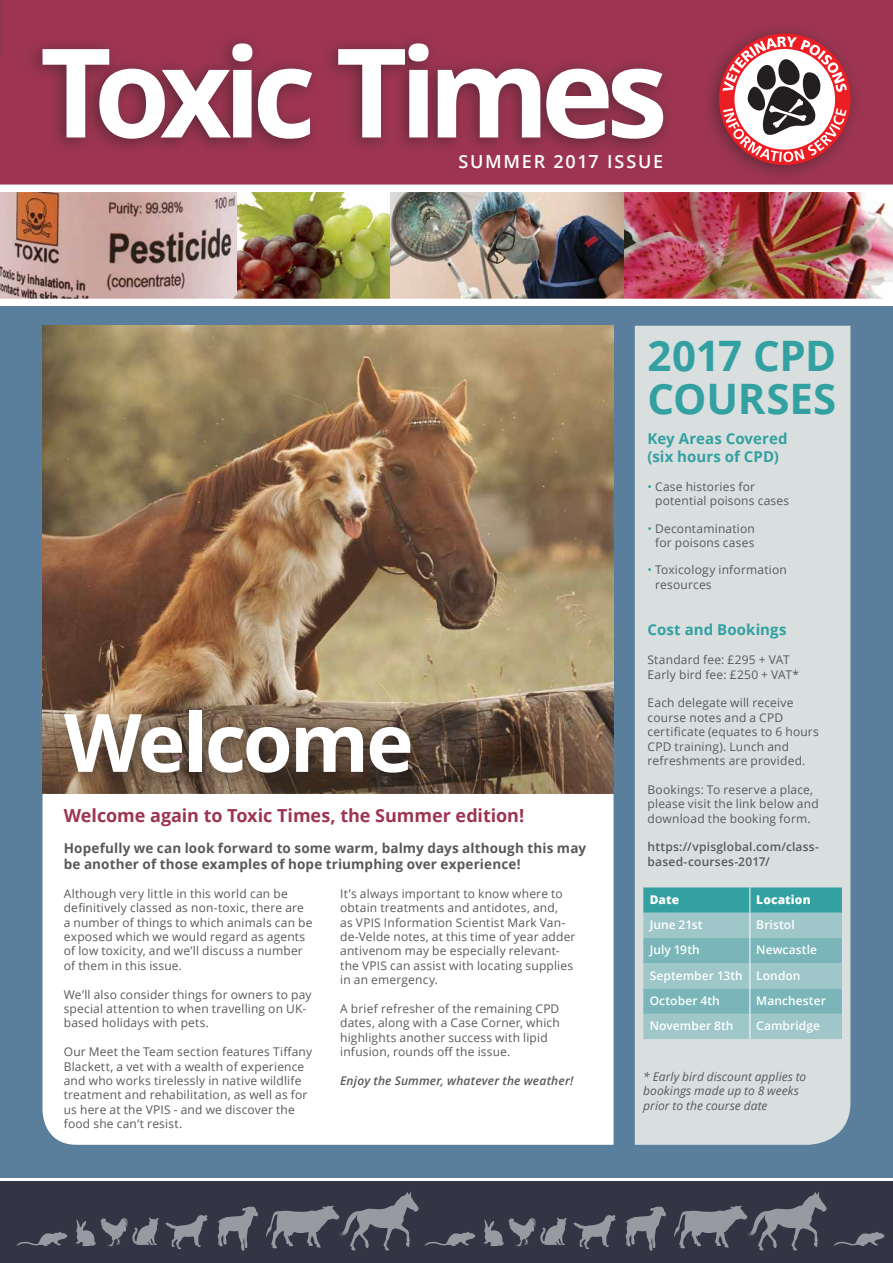
<style>
.page{position:relative;width:893px;height:1263px;background:#fff}
.page>*{position:absolute;margin:0;border:0;box-sizing:border-box;transform-origin:0 0}
.t1{font:700 80.7px "Open Sans";letter-spacing:-.035em;color:#fff}
.t2{font:700 42px/42.9px "Open Sans";letter-spacing:-.01em;color:#33a0a2}
.t3{font:700 18px "Open Sans";letter-spacing:-.005em;color:#9d3552}
.t4{font:600 18px "Open Sans";letter-spacing:.095em;color:#fff}
.t5{font:700 15px/18px "Open Sans";letter-spacing:.005em;color:#33a0a2}
.t6{font:700 13.5px/16.2px "Open Sans";letter-spacing:.01em;color:#58595b}
.t7{font:12px/14.4px "Open Sans";letter-spacing:.015em;color:#58595b}
.t8{font:600 12px/25.2px "Open Sans";letter-spacing:.005em;color:#fff}
.t9{font:italic 12px/14.4px "Open Sans";letter-spacing:.005em;color:#58595b}
.t10{font:600 12px/14.4px "Open Sans";letter-spacing:.015em;color:#58595b}
.t11{font:italic 600 12px "Open Sans";letter-spacing:.015em;color:#58595b}
.t12{font:800 12px "Open Sans";letter-spacing:.005em;color:#fff}
.s1{color:#33a0a2}
</style>
<div class="page">
<div style="left:0;top:0;width:893px;height:185px;background:#9d3552"></div>
<div style="left:25px;top:32px;width:648px;height:123px;background:#231f20;opacity:.5"></div>
<svg style="left:43px;top:43px;width:620px;height:96px"></svg>
<img style="left:236px;top:192px;width:657px;height:107px">
<img style="left:0;top:192px;width:236px;height:107px">
<div style="left:0;top:1182px;width:893px;height:81px;background:#343544"></div>
<div style="left:702px;top:23px;width:159px;height:159px;background:#231f20;opacity:.5"></div>
<svg style="left:719px;top:34px;width:131px;height:131px;background:#be7980"></svg>
<svg style="left:17px;top:1232px;width:50px;height:14px"></svg>
<svg style="left:76px;top:1217px;width:83px;height:30px"></svg>
<svg style="left:165px;top:1215px;width:43px;height:34px"></svg>
<svg style="left:217px;top:1206px;width:41px;height:44px"></svg>
<svg style="left:266px;top:1192px;width:153px;height:58px"></svg>
<svg style="left:425px;top:1232px;width:50px;height:14px"></svg>
<svg style="left:484px;top:1217px;width:83px;height:30px"></svg>
<svg style="left:573px;top:1215px;width:42px;height:34px"></svg>
<svg style="left:625px;top:1206px;width:41px;height:44px"></svg>
<svg style="left:674px;top:1192px;width:153px;height:58px"></svg>
<svg style="left:834px;top:1232px;width:50px;height:14px"></svg>
<div style="left:0;top:306px;width:893px;height:871px;background:#5a7f9d"></div>
<img style="left:43px;top:326px;width:570px;height:468px">
<div style="left:54px;top:699px;width:373px;height:90px;background:#231f20;opacity:.5"></div>
<div style="left:635px;top:326px;width:215px;height:819px;background:#d9dfde"></div>
<svg style="left:643px;top:887px;width:199px;height:152px;background:#82bbbe"></svg>
<div style="left:43px;top:794px;width:570px;height:351px;background:#fff"></div>
<h3 class="t4" style="left:458px;top:149px;width:206px">SUMMER 2017 ISSUE</h3>
<h1 class="t1" style="left:64px;top:685px;width:352px">Welcome</h1>
<h3 class="t3" style="left:64px;top:803px;width:462px">Welcome again to Toxic Times, the Summer edition!</h3>
<p class="t6" style="left:64px;top:839px;width:524px">Hopefully we can look forward to some warm, balmy days although this may be another of those examples of hope triumphing over experience!</p>
<p class="t7" style="left:64px;top:886px;width:250px">Although very little in this world can be definitively classed as non-toxic, there are a number of things to which animals can be exposed which we would regard as agents of low toxicity, and we’ll discuss a number of them in this issue.</p>
<p class="t7" style="left:64px;top:987px;width:249px">We’ll also consider things for owners to pay special attention to when travelling on UK&shy;based holidays with pets.</p>
<p class="t7" style="left:64px;top:1044px;width:250px">Our Meet the Team section features Tiffany Blackett, a vet with a wealth of experience and who works tirelessly in native wildlife treatment and rehabilitation, as well as for us here at the VPIS - and we discover the food she can’t resist.</p>
<p class="t7" style="left:340px;top:886px;width:237px">It’s always important to know where to obtain treatments and antidotes, and,<br>as VPIS Information Scientist Mark Van&shy;de-Velde notes, at this time of year adder antivenom may be especially relevant&shy;the VPIS can assist with locating supplies in an emergency.</p>
<p class="t7" style="left:340px;top:1001px;width:221px">A brief refresher of the remaining CPD dates, along with a Case Corner, which highlights another success with lipid infusion, rounds off the issue.</p>
<p class="t11" style="left:340px;top:1072px;width:235px">Enjoy the Summer, whatever the weather!</p>
<h2 class="t2" style="left:648px;top:333px;width:190px">2017 CPD<br>COURSES</h2>
<p class="t5" style="left:648px;top:429px;width:142px">Key Areas Covered (six hours of CPD)</p>
<p class="t7" style="left:655px;top:479px;width:136px;text-indent:-8px"><span class="s1">•</span> Case histories for potential poisons cases</p>
<p class="t7" style="left:648px;top:521px;width:109px;text-align:center"><span class="s1">•</span> Decontamination for poisons cases</p>
<p class="t7" style="left:655px;top:562px;width:133px;text-indent:-8px"><span class="s1">•</span> Toxicology information resources</p>
<p class="t5" style="left:648px;top:621px;width:140px">Cost and Bookings</p>
<p class="t7" style="left:648px;top:652px;width:153px">Standard fee: £295 + VAT<br>Early bird fee: £250 + VAT*</p>
<p class="t7" style="left:648px;top:695px;width:173px">Each delegate will receive course notes and a CPD certificate (equates to 6 hours<br>CPD training). Lunch and refreshments are provided.</p>
<p class="t7" style="left:648px;top:782px;width:173px">Bookings: To reserve a place, please visit the link below and download the booking form.</p>
<p class="t10" style="left:648px;top:840px;width:173px">https://vpisglobal.com/class&shy;based-courses-2017/</p>
<p class="t12" style="left:650px;top:890px;width:31px">Date</p>
<p class="t12" style="left:756px;top:890px;width:56px">Location</p>
<p class="t8" style="left:650px;top:912px;width:54px">June 21st</p>
<p class="t8" style="left:756px;top:912px;width:40px">Bristol</p>
<p class="t8" style="left:650px;top:937px;width:52px">July 19th</p>
<p class="t8" style="left:650px;top:937px;width:169px;text-indent:107px">Newcastle<br>September 13th London<br>October 4th</p>
<p class="t8" style="left:756px;top:988px;width:71px">Manchester</p>
<p class="t8" style="left:650px;top:1013px;width:85px">November 8th</p>
<p class="t8" style="left:756px;top:1013px;width:65px">Cambridge</p>
<p class="t9" style="left:643px;top:1069px;width:165px">* Early bird discount applies to bookings made up to 8 weeks prior to the course date</p>
</div>
